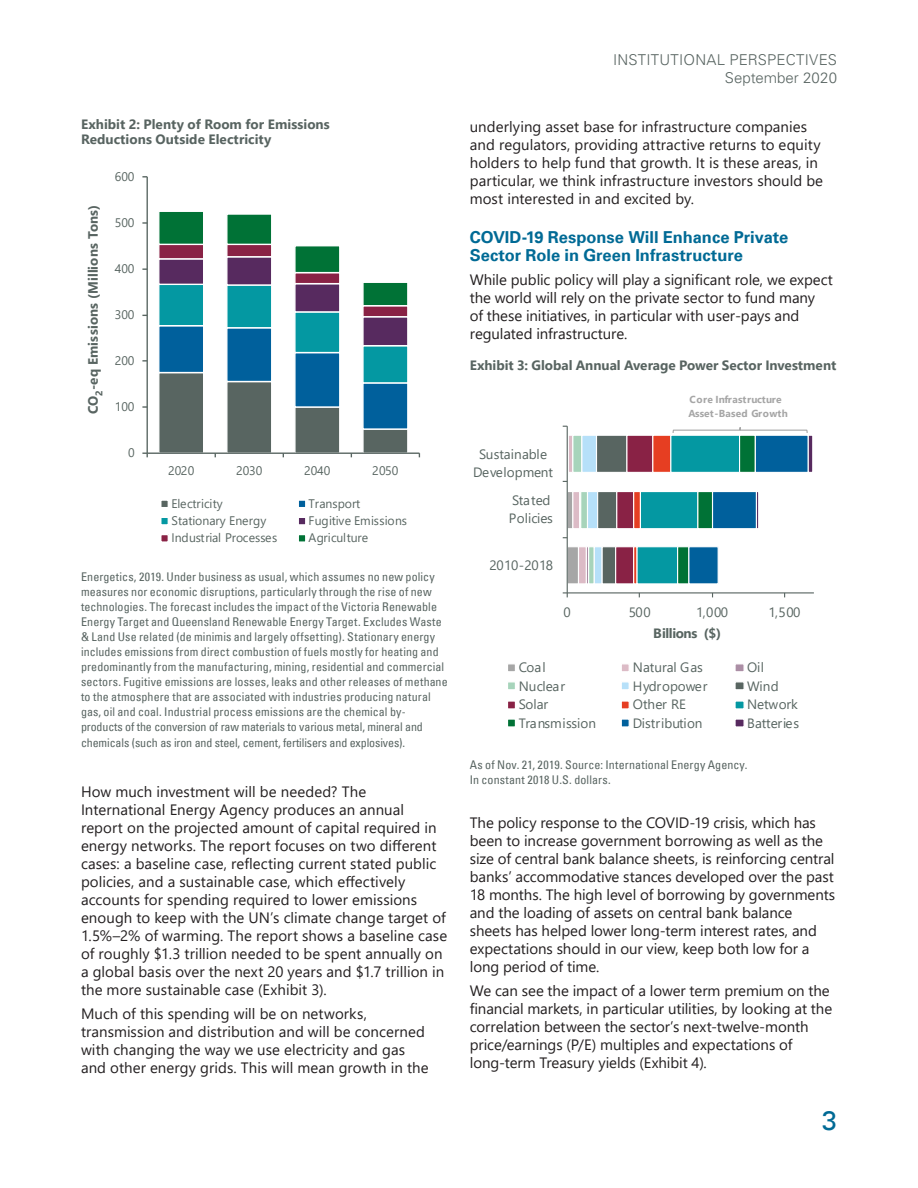
<style>
.page{position:relative;width:918px;height:1188px;background:#fff}
.page>*{position:absolute;margin:0;border:0;box-sizing:border-box;transform-origin:0 0}
.t1{font:27px "Univers LT";color:#006a95}
.Section_Head{font:700 16.5px/18px "Univers LT";color:#006a95}
.Body{font:15px/18px "Segoe UI";letter-spacing:-.005em;color:#231f20}
.Footnotes_No_Indent{font:15px/18px "Segoe UI";letter-spacing:.005em;color:#231f20}
.t2{font:300 15px/18px "Univers LT";letter-spacing:.01em;color:#586461;text-align:right}
.t3{font:13.5px/18px "Segoe UI";letter-spacing:-.005em;color:#586561}
.Chart___Table_Title{font:700 13.5px/15px "Segoe UI";color:#586461}
.t4{font:700 13.5px "Segoe UI";letter-spacing:-.035em;color:#586561}
.t5{font:13.5px "Segoe UI";letter-spacing:-.04em;color:#586561}
.t6{font:12.45px "Segoe UI";letter-spacing:-.005em;color:#586561}
.Footnotes_No_Indent-2{font:condensed 12px/15px "Univers LT";letter-spacing:.01em;color:#586461}
.t7{font:700 10.2px/13.5px "Segoe UI";letter-spacing:.015em;color:#a6a6a6}
.s1{font-family:"Calibri";font-stretch:normal;font-size:13.5px}
</style>
<div class="page">
<hr style="left:147px;top:177px;width:1px;height:276px;background:#586561">
<hr style="left:147px;top:453px;width:272px;height:1px;background:#586561">
<svg style="left:157px;top:212px;width:252px;height:245px"></svg>
<div style="left:161px;top:500px;width:7px;height:8px;background:#586561"></div>
<div style="left:160px;top:499px;width:9px;height:9px;border:1px solid #fff"></div>
<div style="left:298px;top:500px;width:8px;height:8px;background:#00609c"></div>
<div style="left:298px;top:499px;width:8px;height:9px;border:1px solid #fff"></div>
<div style="left:161px;top:517px;width:7px;height:8px;background:#0498a2"></div>
<div style="left:160px;top:517px;width:9px;height:9px;border:1px solid #fff"></div>
<div style="left:298px;top:517px;width:8px;height:8px;background:#572a5f"></div>
<div style="left:298px;top:517px;width:8px;height:9px;border:1px solid #fff"></div>
<div style="left:161px;top:535px;width:7px;height:7px;background:#892245"></div>
<div style="left:160px;top:534px;width:9px;height:9px;border:1px solid #fff"></div>
<div style="left:298px;top:535px;width:8px;height:7px;background:#007236"></div>
<div style="left:298px;top:534px;width:8px;height:9px;border:1px solid #fff"></div>
<hr style="left:567px;top:592px;width:247px;height:1px;background:#586561">
<hr style="left:567px;top:426px;width:1px;height:167px;background:#586561">
<svg style="left:563px;top:592px;width:5px;height:5px"></svg>
<div style="left:507px;top:663px;width:9px;height:9px;background:#a6a6a6;border:1px solid #fff"></div>
<div style="left:621px;top:663px;width:9px;height:9px;background:#dcbbc6;border:1px solid #fff"></div>
<div style="left:734px;top:663px;width:11px;height:9px;background:#ab8ea5;border:1px solid #fff"></div>
<div style="left:507px;top:681px;width:9px;height:9px;background:#a7d4bb;border:1px solid #fff"></div>
<div style="left:621px;top:681px;width:9px;height:9px;background:#b6e0f9;border:1px solid #fff"></div>
<div style="left:734px;top:681px;width:11px;height:9px;background:#586561;border:1px solid #fff"></div>
<div style="left:507px;top:700px;width:9px;height:9px;background:#892245;border:1px solid #fff"></div>
<div style="left:621px;top:700px;width:9px;height:9px;background:#e63e22;border:1px solid #fff"></div>
<div style="left:734px;top:700px;width:11px;height:9px;background:#0498a2;border:1px solid #fff"></div>
<div style="left:507px;top:719px;width:9px;height:9px;background:#007236;border:1px solid #fff"></div>
<div style="left:621px;top:719px;width:9px;height:9px;background:#00609c;border:1px solid #fff"></div>
<div style="left:734px;top:719px;width:11px;height:9px;background:#572a5f;border:1px solid #fff"></div>
<svg style="left:563px;top:426px;width:250px;height:159px"></svg>
<p class="Chart___Table_Title" style="left:81px;top:115px;width:250px">Exhibit 2: Plenty of Room for Emissions<br>Reductions Outside Electricity</p>
<p class="Chart___Table_Title" style="left:84px;top:414px;width:211px;rotate:-90deg">CO<sub>2</sub>-eq Emissions (Millions Tons)</p>
<p class="t6" style="left:115px;top:165px;width:21px">600</p>
<p class="t6" style="left:115px;top:211px;width:21px">500</p>
<p class="t6" style="left:115px;top:257px;width:21px">400</p>
<p class="t6" style="left:115px;top:303px;width:21px">300</p>
<p class="t6" style="left:115px;top:349px;width:21px">200</p>
<p class="t6" style="left:115px;top:395px;width:21px">100</p>
<p class="t6" style="left:128px;top:441px;width:8px">0</p>
<p class="t6" style="left:168px;top:459px;width:28px">2020</p>
<p class="t6" style="left:236px;top:459px;width:28px">2030</p>
<p class="t6" style="left:304px;top:459px;width:28px">2040</p>
<p class="t6" style="left:372px;top:459px;width:28px">2050</p>
<p class="t6" style="left:171px;top:491px;width:53px">Electricity</p>
<p class="t6" style="left:309px;top:491px;width:53px">Transport</p>
<p class="t6" style="left:171px;top:509px;width:97px">Stationary Energy</p>
<p class="t6" style="left:309px;top:509px;width:100px">Fugitive Emissions</p>
<p class="t6" style="left:171px;top:526px;width:107px">Industrial Processes</p>
<p class="t6" style="left:309px;top:526px;width:61px">Agriculture</p>
<p class="Footnotes_No_Indent-2" style="left:81px;top:569px;width:368px">Energetics, 2019. Under business as usual, which assumes no new policy measures nor economic disruptions, particularly through the rise of new technologies. The forecast includes the impact of the Victoria Renewable Energy Target and Queensland Renewable Energy Target. Excludes Waste &amp; Land Use related (de minimis and largely offsetting). Stationary energy includes emissions from direct combustion of fuels mostly for heating and predominantly from the manufacturing, mining, residential and commercial sectors. Fugitive emissions are losses, leaks and other releases of methane to the atmosphere that are associated with industries producing natural gas, oil and coal. Industrial process emissions are the chemical by&shy;products of the conversion of raw materials to various metal, mineral and chemicals (such as iron and steel, cement, fertili<span class="s1">s</span>ers and explosives).</p>
<p class="Footnotes_No_Indent" style="left:81px;top:781px;width:368px">How much investment will be needed? The International Energy Agency produces an annual report on the projected amount of capital required in energy networks. The report focuses on two different cases: a baseline case, reflecting current stated public policies, and a sustainable case, which effectively accounts for spending required to lower emissions enough to keep with the UN’s climate change target of 1.5%–2% of warming. The report shows a baseline case of roughly $1.3 trillion needed to be spent annually on a global basis over the next 20 years and $1.7 trillion in the more sustainable case (Exhibit 3).</p>
<p class="Footnotes_No_Indent" style="left:81px;top:1003px;width:349px">Much of this spending will be on networks, transmission and distribution and will be concerned with changing the way we use electricity and gas and other energy grids. This will mean growth in the</p>
<p class="t2" style="left:613px;top:51px;width:225px">INSTITUTIONAL PERSPECTIVES<br>September 2020</p>
<p class="Body" style="left:470px;top:116px;width:355px">underlying asset base for infrastructure companies and regulators, providing attractive returns to equity holders to help fund that growth. It is these areas, in particular, we think infrastructure investors should be most interested in and excited by.</p>
<p class="Section_Head" style="left:470px;top:228px;width:320px">COVID-19 Response Will Enhance Private<br>Sector Role in Green Infrastructure</p>
<p class="Body" style="left:470px;top:269px;width:365px">While public policy will play a significant role, we expect the world will rely on the private sector to fund many<br>of these initiatives, in particular with user-pays and regulated infrastructure.</p>
<p class="Chart___Table_Title" style="left:470px;top:356px;width:368px">Exhibit 3: Global Annual Average Power Sector Investment</p>
<p class="t3" style="left:473px;top:444px;width:82px;text-align:center">Sustainable<br>Development</p>
<p class="t3" style="left:509px;top:490px;width:46px">Stated<br>Policies</p>
<p class="t5" style="left:490px;top:552px;width:65px">2010-2018</p>
<p class="t7" style="left:688px;top:392px;width:101px">Core Infrastructure<br>Asset-Based Growth</p>
<p class="t3" style="left:564px;top:602px;width:9px">0</p>
<p class="t3" style="left:629px;top:602px;width:23px">500</p>
<p class="t3" style="left:696px;top:602px;width:34px">1,000</p>
<p class="t3" style="left:769px;top:602px;width:34px">1,500</p>
<p class="t4" style="left:653px;top:621px;width:70px">Billions ($)</p>
<p class="t3" style="left:519px;top:657px;width:28px">Coal</p>
<p class="t3" style="left:633px;top:657px;width:71px">Natural Gas</p>
<p class="t3" style="left:747px;top:657px;width:18px">Oil</p>
<p class="t3" style="left:519px;top:676px;width:48px">Nuclear</p>
<p class="t3" style="left:633px;top:676px;width:76px">Hydropower</p>
<p class="t3" style="left:747px;top:676px;width:33px">Wind</p>
<p class="t3" style="left:519px;top:694px;width:31px">Solar</p>
<p class="t3" style="left:633px;top:694px;width:55px">Other RE</p>
<p class="t3" style="left:747px;top:694px;width:52px">Network</p>
<p class="t3" style="left:519px;top:713px;width:79px">Transmission</p>
<p class="t3" style="left:633px;top:713px;width:71px">Distribution</p>
<p class="t3" style="left:747px;top:713px;width:53px">Batteries</p>
<p class="Footnotes_No_Indent-2" style="left:470px;top:757px;width:279px">As of Nov. 21, 2019. Source: International Energy Agency.<br>In constant 2018 U.S. dollars.</p>
<p class="Body" style="left:470px;top:812px;width:367px">The policy response to the COVID-19 crisis, which has been to increase government borrowing as well as the size of central bank balance sheets, is reinforcing central banks’ accommodative stances developed over the past 18 months. The high level of borrowing by governments and the loading of assets on central bank balance sheets has helped lower long-term interest rates, and expectations should in our view, keep both low for a long period of time.</p>
<p class="Body" style="left:470px;top:980px;width:364px">We can see the impact of a lower term premium on the financial markets, in particular utilities, by looking at the correlation between the sector’s next-twelve-month price/earnings (P/E) multiples and expectations of long‑term Treasury yields (Exhibit 4).</p>
<h1 class="t1" style="left:822px;top:1105px;width:17px">3</h1>
</div>
